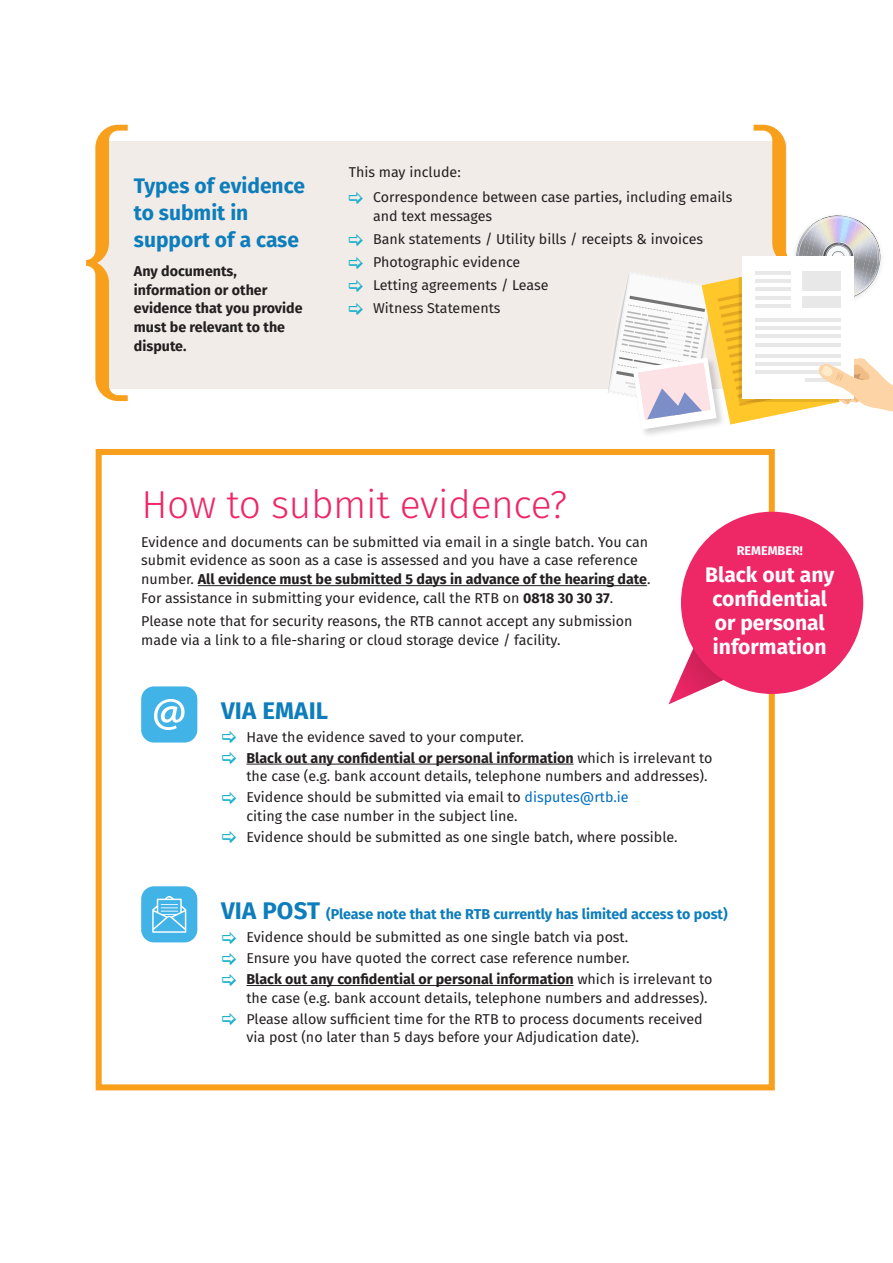
<style>
.page{position:relative;width:893px;height:1263px;background:#fff}
.page>*{position:absolute;margin:0;border:0;box-sizing:border-box;transform-origin:0 0}
.t1{font:300 39px "Fira Sans";letter-spacing:-.01em;color:#ee2767}
.List_Paragraph{font:700 24px "Fira Sans";letter-spacing:.01em;color:#0d7dbb}
.t2{font:700 21px/24px "Fira Sans";color:#fff;text-align:center}
.head{font:700 21px/27px "Fira Sans";color:#0d7dbb}
.t3{font:14.25px/18.8px "Fira Sans";color:#231f20}
.t4{font:700 14.25px/18.8px "Fira Sans";color:#231f20}
.List_Paragraph-2{font:700 14.25px "Fira Sans";color:#0d7dbb}
.t5{font:700 12.6px "Fira Sans";color:#fff}
.s1{font-weight:700}
.s2{color:#006ec0}
.s3{font-size:24px}
</style>
<div class="page">
<div style="left:99px;top:141px;width:688px;height:247px;background:#f1ece8"></div>
<div style="left:96px;top:449px;width:679px;height:641px;background:#fff;border:6px solid #f89f1c"></div>
<svg style="left:86px;top:125px;width:42px;height:276px"></svg>
<hr style="left:246px;top:764px;width:328px;height:1px;background:#231f20">
<hr style="left:246px;top:985px;width:328px;height:1px;background:#231f20">
<hr style="left:198px;top:585px;width:449px;height:1px;background:#231f20">
<div style="left:141px;top:886px;width:56px;height:56px;background:#42b3e6;border-radius:13px"></div>
<svg style="left:152px;top:896px;width:34px;height:37px"></svg>
<div style="left:141px;top:686px;width:56px;height:56px;background:#42b3e6;border-radius:13px"></div>
<svg style="left:154px;top:699px;width:31px;height:31px"></svg>
<svg style="left:668px;top:643px;width:60px;height:61px"></svg>
<div style="left:681px;top:512px;width:182px;height:182px;background:#ee2767;border-radius:50%"></div>
<div style="left:632px;top:356px;width:94px;height:83px;background:#231f20;opacity:.2"></div>
<svg style="left:608px;top:125px;width:285px;height:304px"></svg>
<p class="head" style="left:134px;top:171px;width:173px">Types of evidence to submit in support of a case</p>
<p class="t4" style="left:134px;top:261px;width:170px">Any documents, information or other evidence that you provide must be relevant to the dispute.</p>
<p class="t3" style="left:349px;top:162px;width:114px">This may include:</p>
<p class="t3" style="left:373px;top:188px;width:361px">Correspondence between case parties, including emails and text messages</p>
<p class="t3" style="left:373px;top:229px;width:332px">Bank statements / Utility bills / receipts &amp; invoices</p>
<p class="t3" style="left:373px;top:252px;width:149px">Photographic evidence</p>
<p class="t3" style="left:373px;top:275px;width:177px">Letting agreements / Lease</p>
<p class="t3" style="left:373px;top:298px;width:129px">Witness Statements</p>
<p class="t1" style="left:141px;top:477px;width:427px">How to submit evidence?</p>
<p class="t3" style="left:141px;top:532px;width:511px">Evidence and documents can be submitted via email in a single batch. You can submit evidence as soon as a case is assessed and you have a case reference number. <span class="s1">All evidence must be submitted 5 days in advance of the hearing date</span>.<br>For assistance in submitting your evidence, call the RTB on <span class="s1">0818 30 30 37</span>.</p>
<p class="t3" style="left:141px;top:611px;width:493px">Please note that for security reasons, the RTB cannot accept any submission made via a link to a file-sharing or cloud storage device / facility.</p>
<p class="t5" style="left:737px;top:540px;width:68px">REMEMBER!</p>
<p class="t2" style="left:705px;top:561px;width:130px">Black out any confidential or personal information</p>
<p class="List_Paragraph" style="left:221px;top:690px;width:109px">VIA EMAIL</p>
<p class="t3" style="left:246px;top:727px;width:279px">Have the evidence saved to your computer.</p>
<p class="t3" style="left:246px;top:748px;width:468px"><span class="s1">Black out any confidential or personal information</span> which is irrelevant to the case (e.g. bank account details, telephone numbers and addresses).</p>
<p class="t3" style="left:246px;top:787px;width:384px">Evidence should be submitted via email to <span class="s2">disputes@rtb.ie </span>citing the case number in the subject line.</p>
<p class="t3" style="left:246px;top:827px;width:433px">Evidence should be submitted as one single batch, where possible.</p>
<p class="List_Paragraph-2" style="left:221px;top:902px;width:508px"><span class="s3">VIA POST</span> (Please note that the RTB currently has limited access to post)</p>
<p class="t3" style="left:246px;top:927px;width:383px">Evidence should be submitted as one single batch via post.</p>
<p class="t3" style="left:246px;top:948px;width:385px">Ensure you have quoted the correct case reference number.</p>
<p class="t3" style="left:246px;top:969px;width:468px"><span class="s1">Black out any confidential or personal information</span> which is irrelevant to the case (e.g. bank account details, telephone numbers and addresses).</p>
<p class="t3" style="left:246px;top:1009px;width:458px">Please allow sufficient time for the RTB to process documents received via post (no later than 5 days before your Adjudication date).</p>
</div>
